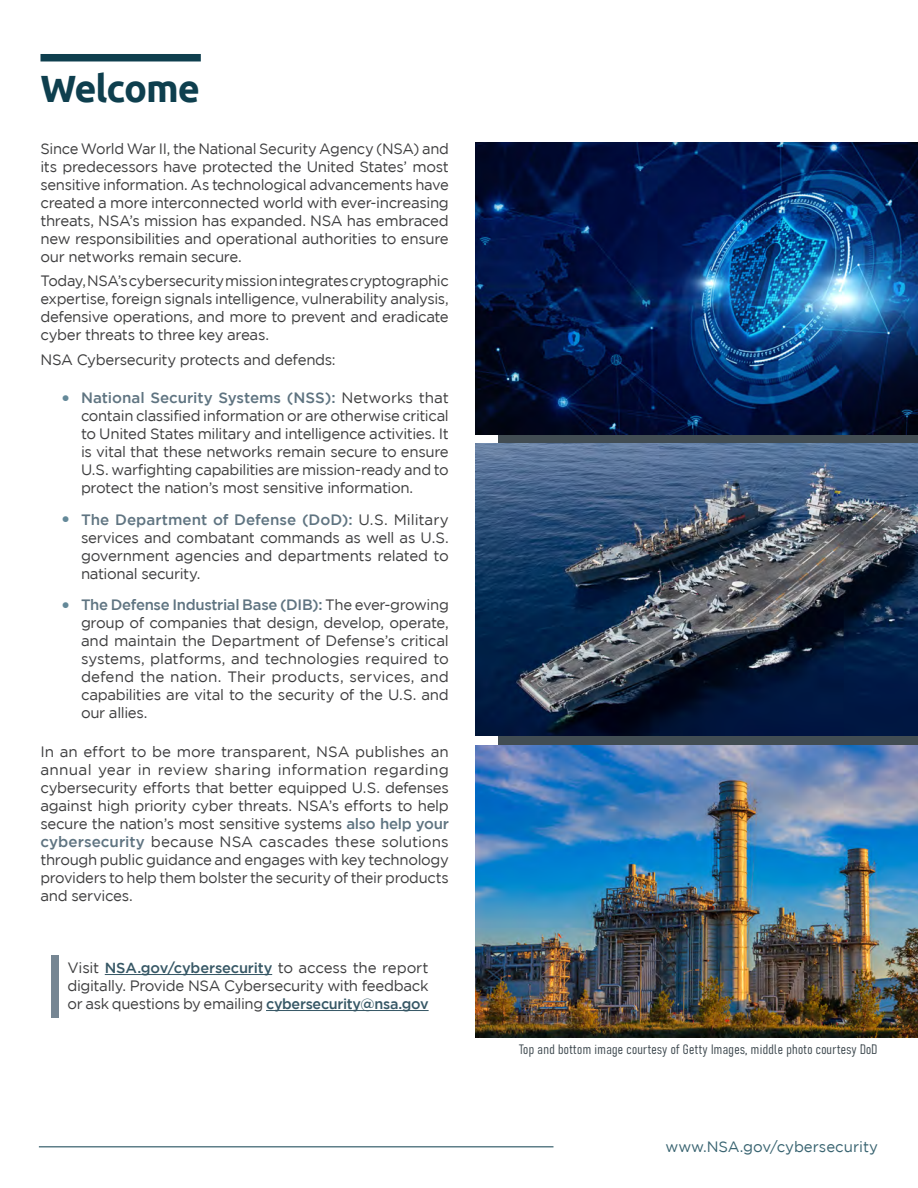
<style>
.page{position:relative;width:918px;height:1188px;background:#fff}
.page>*{position:absolute;margin:0;border:0;box-sizing:border-box;transform-origin:0 0}
.Intro_-_Titles{font:700 37.95px "Ubuntu";letter-spacing:-.03em;color:#0e3f4e}
.Only_Paragraph_Style{font:15px/18px "Gotham";letter-spacing:-.02em;color:#3e3e3f;text-align:justify}
.First_Paragraph_Styl{font:15px/18px "Gotham";letter-spacing:-.025em;color:#3e3e3f;text-align:justify}
.Middle_Paragraph_Sty{font:15px/18px "Gotham";letter-spacing:-.02em;color:#3e3e3f;text-align:justify}
.t1{font:15px "Gotham";color:#386370}
.t2{font:13.5px "Bahnschrift";letter-spacing:.025em;color:#424d53}
.s1{font-weight:700;font-size:19.5px;color:#648999}
.s2{font-weight:500;color:#5f7481}
.s3{font-weight:500;font-size:14.55px;color:#365765}
</style>
<div class="page">
<div style="left:499px;top:156px;width:419px;height:864px;background:#424d53"></div>
<img style="left:475px;top:142px;width:443px;height:292px">
<img style="left:475px;top:444px;width:443px;height:292px">
<img style="left:475px;top:745px;width:443px;height:292px">
<hr style="left:39px;top:1146px;width:514px;height:1px;background:#0e3f4e">
<div style="left:40px;top:54px;width:161px;height:7px;background:#0e3f4e"></div>
<hr style="left:105px;top:974px;width:167px;height:1px;background:#365765">
<hr style="left:266px;top:1010px;width:163px;height:1px;background:#365765">
<div style="left:52px;top:955px;width:7px;height:63px;background:#768693"></div>
<h2 class="Intro_-_Titles" style="left:40px;top:65px;width:161px">Welcome</h2>
<p class="First_Paragraph_Styl" style="left:40px;top:139px;width:410px">Since World War II, the National Security Agency (NSA) and its predecessors have protected the United States’ most sensitive information. As technological advancements have created a more interconnected world with ever-increasing threats, NSA’s mission has expanded. NSA has embraced new responsibilities and operational authorities to ensure our networks remain secure.</p>
<p class="Middle_Paragraph_Sty" style="left:40px;top:272px;width:410px">Today, NSA’s cybersecurity mission integrates cryptographic expertise, foreign signals intelligence, vulnerability analysis, defensive operations, and more to prevent and eradicate cyber threats to three key areas.</p>
<p class="Middle_Paragraph_Sty" style="left:40px;top:351px;width:297px">NSA Cybersecurity protects and defends:</p>
<p class="Only_Paragraph_Style" style="left:81px;top:389px;width:369px;text-indent:-20px"><span class="s1">•</span> <span class="s2">National Security Systems (NSS):</span> Networks that contain classified information or are otherwise critical to United States military and intelligence activities. It is vital that these networks remain secure to ensure U.S. warfighting capabilities are mission-ready and to protect the nation’s most sensitive information.</p>
<p class="Only_Paragraph_Style" style="left:81px;top:510px;width:369px;text-indent:-20px"><span class="s1">•</span> <span class="s2">The Department of Defense (DoD):</span> U.S. Military services and combatant commands as well as U.S. government agencies and departments related to national security.</p>
<p class="Only_Paragraph_Style" style="left:81px;top:596px;width:369px;text-indent:-20px"><span class="s1">•</span> <span class="s2">The Defense Industrial Base (DIB):</span> The ever-growing group of companies that design, develop, operate, and maintain the Department of Defense’s critical systems, platforms, and technologies required to defend the nation. Their products, services, and capabilities are vital to the security of the U.S. and our allies.</p>
<p class="Only_Paragraph_Style" style="left:40px;top:742px;width:410px">In an effort to be more transparent, NSA publishes an annual year in review sharing information regarding cybersecurity efforts that better equipped U.S. defenses against high priority cyber threats. NSA’s efforts to help secure the nation’s most sensitive systems <span class="s2">also help your cybersecurity</span> because NSA cascades these solutions through public guidance and engages with key technology providers to help them bolster the security of their products and services.</p>
<p class="Only_Paragraph_Style" style="left:68px;top:958px;width:363px">Visit <span class="s3">NSA.gov/cybersecurity</span> to access the report digitally. Provide NSA Cybersecurity with feedback or ask questions by emailing <span class="s3">cybersecurity@nsa.gov</span></p>
<p class="t2" style="left:519px;top:1039px;width:360px">Top and bottom image courtesy of Getty Images, middle photo courtesy DoD</p>
<p class="t1" style="left:666px;top:1138px;width:214px">www.NSA.gov/cybersecurity</p>
</div>
